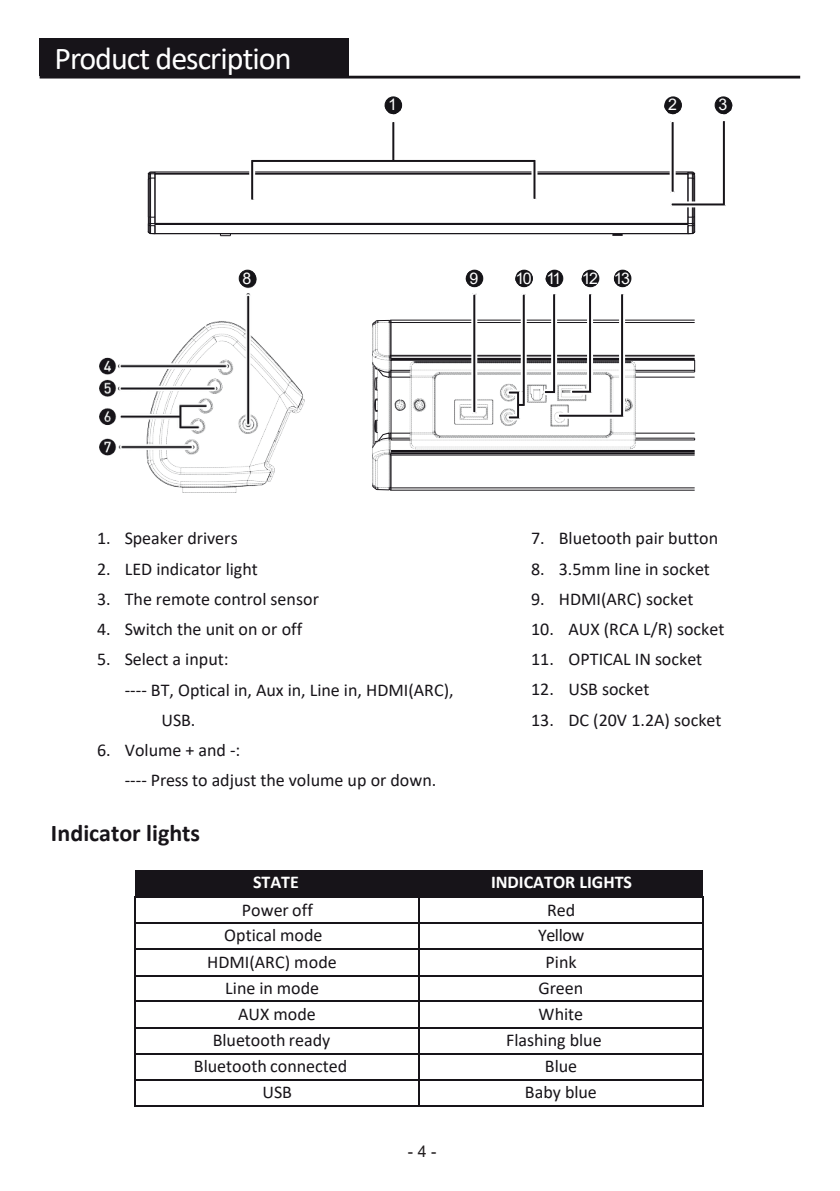
<style>
.page{position:relative;width:840px;height:1191px;background:#fff}
.page>*{position:absolute;margin:0;border:0;box-sizing:border-box;transform-origin:0 0}
.t1{font:32px "Calibri";letter-spacing:-.03em;color:#fff}
.t2{font:700 24px "Calibri";color:#171419}
.t3{font:18px/30px "Calibri";color:#171419}
.t4{font:700 18px "Calibri";color:#fff}
.t5{font:16px "Arial";letter-spacing:-.1em;color:#fff}
.t6{font:16px "Arial";color:#231f20}
</style>
<div class="page">
<div style="left:135px;top:870px;width:567px;height:26px;background:#171419"></div>
<hr style="left:138px;top:896px;width:280px;height:2px;background:#171419">
<hr style="left:420px;top:896px;width:281px;height:2px;background:#171419">
<hr style="left:134px;top:898px;width:2px;height:24px;background:#171419">
<hr style="left:418px;top:898px;width:2px;height:24px;background:#171419">
<hr style="left:701px;top:898px;width:2px;height:24px;background:#171419">
<hr style="left:136px;top:922px;width:282px;height:2px;background:#171419">
<hr style="left:420px;top:922px;width:281px;height:2px;background:#171419">
<hr style="left:134px;top:924px;width:2px;height:24px;background:#171419">
<hr style="left:418px;top:924px;width:2px;height:24px;background:#171419">
<hr style="left:701px;top:924px;width:2px;height:24px;background:#171419">
<hr style="left:136px;top:948px;width:282px;height:2px;background:#171419">
<hr style="left:420px;top:948px;width:281px;height:2px;background:#171419">
<hr style="left:134px;top:950px;width:2px;height:24px;background:#171419">
<hr style="left:418px;top:950px;width:2px;height:24px;background:#171419">
<hr style="left:701px;top:950px;width:2px;height:24px;background:#171419">
<hr style="left:136px;top:974px;width:282px;height:2px;background:#171419">
<hr style="left:420px;top:974px;width:281px;height:2px;background:#171419">
<hr style="left:134px;top:976px;width:2px;height:24px;background:#171419">
<hr style="left:418px;top:976px;width:2px;height:24px;background:#171419">
<hr style="left:701px;top:976px;width:2px;height:24px;background:#171419">
<hr style="left:136px;top:1000px;width:282px;height:2px;background:#171419">
<hr style="left:420px;top:1000px;width:281px;height:2px;background:#171419">
<hr style="left:134px;top:1002px;width:2px;height:24px;background:#171419">
<hr style="left:418px;top:1002px;width:2px;height:24px;background:#171419">
<hr style="left:701px;top:1002px;width:2px;height:24px;background:#171419">
<hr style="left:136px;top:1026px;width:282px;height:2px;background:#171419">
<hr style="left:420px;top:1026px;width:281px;height:2px;background:#171419">
<hr style="left:134px;top:1028px;width:2px;height:24px;background:#171419">
<hr style="left:418px;top:1028px;width:2px;height:24px;background:#171419">
<hr style="left:701px;top:1028px;width:2px;height:24px;background:#171419">
<hr style="left:136px;top:1052px;width:282px;height:2px;background:#171419">
<hr style="left:420px;top:1052px;width:281px;height:2px;background:#171419">
<hr style="left:134px;top:1054px;width:2px;height:25px;background:#171419">
<hr style="left:418px;top:1054px;width:2px;height:25px;background:#171419">
<hr style="left:701px;top:1054px;width:2px;height:25px;background:#171419">
<hr style="left:136px;top:1079px;width:282px;height:2px;background:#171419">
<hr style="left:420px;top:1079px;width:281px;height:2px;background:#171419">
<hr style="left:134px;top:1081px;width:2px;height:24px;background:#171419">
<hr style="left:136px;top:1105px;width:282px;height:2px;background:#171419">
<hr style="left:418px;top:1081px;width:2px;height:24px;background:#171419">
<hr style="left:420px;top:1105px;width:281px;height:2px;background:#171419">
<hr style="left:701px;top:1081px;width:2px;height:24px;background:#171419">
<img style="left:99px;top:273px;width:205px;height:219px">
<hr style="left:391px;top:490px;width:303px;height:1px;background:#171419">
<img style="left:372px;top:456px;width:20px;height:31px">
<hr style="left:390px;top:455px;width:1px;height:33px;background:#171419">
<hr style="left:391px;top:487px;width:303px;height:1px;background:#171419">
<hr style="left:389px;top:453px;width:1px;height:36px;background:#171419">
<svg style="left:372px;top:484px;width:19px;height:6px"></svg>
<svg style="left:372px;top:270px;width:322px;height:186px"></svg>
<hr style="left:155px;top:172px;width:532px;height:1px;background:#171419">
<hr style="left:155px;top:223px;width:532px;height:1px;background:#171419">
<svg style="left:220px;top:234px;width:10px;height:2px"></svg>
<svg style="left:612px;top:234px;width:10px;height:2px"></svg>
<div style="left:155px;top:224px;width:532px;height:10px;border:1px solid #171419"></div>
<hr style="left:155px;top:173px;width:532px;height:1px;background:#171419">
<svg style="left:148px;top:172px;width:8px;height:62px"></svg>
<svg style="left:386px;top:97px;width:15px;height:17px"></svg>
<svg style="left:249px;top:122px;width:288px;height:78px"></svg>
<svg style="left:663px;top:97px;width:69px;height:137px"></svg>
<hr style="left:40px;top:76px;width:759px;height:2px;background:#171419">
<div style="left:40px;top:38px;width:309px;height:38px;background:#171419"></div>
<div style="left:385px;top:97px;width:16px;height:16px;background:#151418;border-radius:50%"></div>
<div style="left:384px;top:96px;width:18px;height:18px;border:1px solid #151418;border-radius:50%"></div>
<div style="left:664px;top:97px;width:17px;height:16px;background:#151418;border-radius:50%"></div>
<div style="left:664px;top:96px;width:17px;height:18px;border:1px solid #151418;border-radius:50%"></div>
<div style="left:714px;top:97px;width:17px;height:16px;background:#151418;border-radius:50%"></div>
<div style="left:714px;top:96px;width:17px;height:18px;border:1px solid #151418;border-radius:50%"></div>
<div style="left:239px;top:270px;width:16px;height:17px;background:#151418;border-radius:50%"></div>
<div style="left:238px;top:270px;width:18px;height:17px;border:1px solid #151418;border-radius:50%"></div>
<div style="left:466px;top:270px;width:16px;height:17px;background:#151418;border-radius:50%"></div>
<div style="left:465px;top:270px;width:18px;height:17px;border:1px solid #151418;border-radius:50%"></div>
<div style="left:515px;top:270px;width:17px;height:17px;background:#151418;border-radius:50%"></div>
<div style="left:515px;top:270px;width:17px;height:17px;border:1px solid #151418;border-radius:50%"></div>
<div style="left:546px;top:270px;width:16px;height:17px;background:#151418;border-radius:50%"></div>
<div style="left:545px;top:270px;width:18px;height:17px;border:1px solid #151418;border-radius:50%"></div>
<div style="left:582px;top:270px;width:16px;height:17px;background:#151418;border-radius:50%"></div>
<div style="left:581px;top:270px;width:18px;height:17px;border:1px solid #151418;border-radius:50%"></div>
<div style="left:614px;top:270px;width:16px;height:17px;background:#151418;border-radius:50%"></div>
<div style="left:613px;top:270px;width:18px;height:17px;border:1px solid #151418;border-radius:50%"></div>
<h1 class="t1" style="left:55px;top:36px;width:238px">Product description</h1>
<p class="t5" style="left:388px;top:94px;width:10px">1</p>
<p class="t5" style="left:667px;top:94px;width:10px">2</p>
<p class="t5" style="left:718px;top:94px;width:10px">3</p>
<p class="t5" style="left:242px;top:267px;width:10px">8</p>
<p class="t5" style="left:469px;top:267px;width:10px">9</p>
<p class="t5" style="left:515px;top:267px;width:47px">10 11</p>
<p class="t5" style="left:581px;top:267px;width:50px">12 13</p>
<p class="t3" style="left:97px;top:523px;width:142px">1. Speaker drivers</p>
<p class="t3" style="left:97px;top:553px;width:162px">2. LED indicator light</p>
<p class="t3" style="left:97px;top:583px;width:223px">3. The remote control sensor</p>
<p class="t3" style="left:97px;top:613px;width:206px">4. Switch the unit on or off</p>
<p class="t3" style="left:97px;top:643px;width:133px">5. Select a input:</p>
<p class="t3" style="left:125px;top:674px;width:330px">---- BT, Optical in, Aux in, Line in, HDMI(ARC),</p>
<p class="t3" style="left:161px;top:704px;width:36px">USB.</p>
<p class="t3" style="left:125px;top:734px;width:313px;text-indent:-28px">6. Volume + and -:<br>---- Press to adjust the volume up or down.</p>
<h2 class="t2" style="left:51px;top:816px;width:150px">Indicator lights</h2>
<p class="t3" style="left:531px;top:523px;width:188px">7. Bluetooth pair button</p>
<p class="t3" style="left:531px;top:553px;width:180px">8. 3.5mm line in socket</p>
<p class="t3" style="left:531px;top:583px;width:164px">9. HDMI(ARC) socket</p>
<p class="t3" style="left:531px;top:613px;width:195px">10. AUX (RCA L/R) socket</p>
<p class="t3" style="left:531px;top:643px;width:172px">11. OPTICAL IN socket</p>
<p class="t3" style="left:531px;top:674px;width:120px">12. USB socket</p>
<p class="t3" style="left:531px;top:704px;width:192px">13. DC (20V 1.2A) socket</p>
<p class="t4" style="left:253px;top:869px;width:47px">STATE</p>
<p class="t4" style="left:490px;top:869px;width:142px">INDICATOR LIGHTS</p>
<p class="t3" style="left:242px;top:894px;width:72px">Power off</p>
<p class="t3" style="left:546px;top:894px;width:30px">Red</p>
<p class="t3" style="left:224px;top:920px;width:99px">Optical mode</p>
<p class="t3" style="left:538px;top:920px;width:48px">Yellow</p>
<p class="t3" style="left:207px;top:946px;width:131px">HDMI(ARC) mode</p>
<p class="t3" style="left:545px;top:946px;width:32px">Pink</p>
<p class="t3" style="left:225px;top:972px;width:95px">Line in mode</p>
<p class="t3" style="left:538px;top:972px;width:46px">Green</p>
<p class="t3" style="left:238px;top:998px;width:79px">AUX mode</p>
<p class="t3" style="left:538px;top:998px;width:46px">White</p>
<p class="t3" style="left:212px;top:1024px;width:119px">Bluetooth ready</p>
<p class="t3" style="left:506px;top:1024px;width:97px">Flashing blue</p>
<p class="t3" style="left:194px;top:1050px;width:155px">Bluetooth connected</p>
<p class="t3" style="left:544px;top:1050px;width:34px">Blue</p>
<p class="t3" style="left:262px;top:1076px;width:31px">USB</p>
<p class="t3" style="left:524px;top:1076px;width:73px">Baby blue</p>
<p class="t6" style="left:408px;top:1140px;width:30px">- 4 -</p>
</div>
